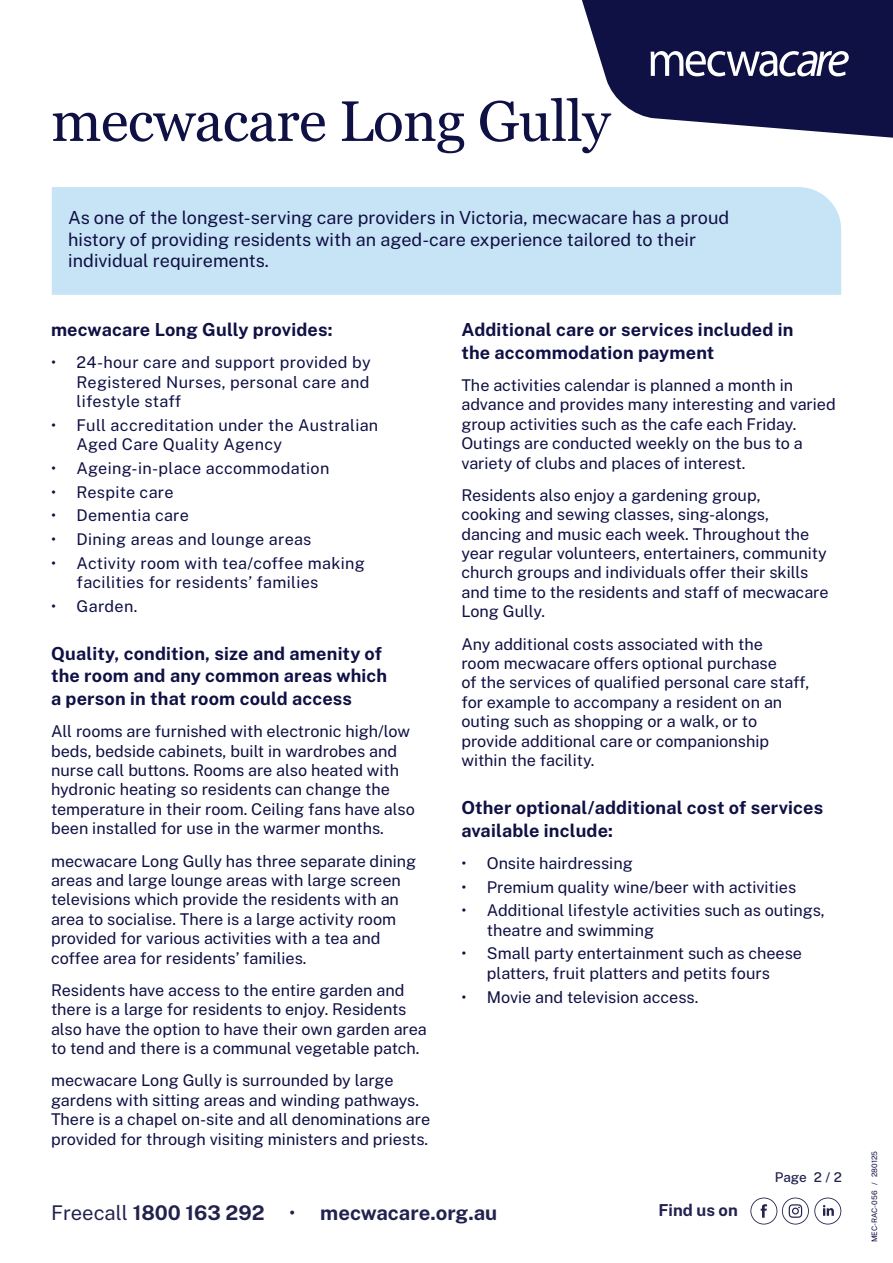
<style>
.page{position:relative;width:893px;height:1263px;background:#fff}
.page>*{position:absolute;margin:0;border:0;box-sizing:border-box;transform-origin:0 0}
.HEADING{font:57px "Georgia";letter-spacing:-.01em;color:#0f1044}
.t1{font:700 20.25px "Public Sans";color:#22224f}
.Sub_Heading{font:700 18px/22.5px "Public Sans";letter-spacing:.01em;color:#0f1044}
.BODY_COPY{font:18px/21.6px "Public Sans";color:#0f1044}
.BODY_COPY-2{font:700 18px "Public Sans";letter-spacing:.01em;color:#0f1044}
.t2{font:700 16.5px "Public Sans";color:#22224f}
.BODY_COPY-3{font:16.2px/19.5px "Public Sans";color:#0f1044}
.Body_Copy_Tabs{font:16.2px/19.5px "Public Sans";letter-spacing:.005em;color:#0f1044}
.Body_Copy_Tabs_-_last_dot_point{font:16.2px "Public Sans";color:#0f1044}
.t3{font:500 13.5px "Public Sans";color:#22224f}
.t4{font:7.5px "Public Sans";color:#0f1044}
.s1{font-weight:400}
</style>
<div class="page">
<svg style="left:582px;top:0;width:311px;height:138px"></svg>
<svg style="left:750px;top:1197px;width:91px;height:27px"></svg>
<div style="left:52px;top:187px;width:789px;height:108px;background:#c7e4f6"></div>
<p class="HEADING" style="left:51px;top:87px;width:561px">mecwacare Long Gully</p>
<p class="BODY_COPY" style="left:68px;top:206px;width:662px">As one of the longest-serving care providers in Victoria, mecwacare has a proud history of providing residents with an aged-care experience tailored to their individual requirements.</p>
<p class="BODY_COPY-2" style="left:51px;top:316px;width:283px">mecwacare Long Gully provides:</p>
<p class="Body_Copy_Tabs" style="left:77px;top:352px;width:296px;text-align:justify;text-indent:-26px">• 24-hour care and support provided by Registered Nurses, personal care and lifestyle staff</p>
<p class="Body_Copy_Tabs" style="left:77px;top:414px;width:303px;text-indent:-26px">• Full accreditation under the Australian<br>Aged Care Quality Agency</p>
<p class="Body_Copy_Tabs" style="left:51px;top:457px;width:280px">• Ageing-in-place accommodation</p>
<p class="Body_Copy_Tabs" style="left:51px;top:481px;width:124px">• Respite care</p>
<p class="Body_Copy_Tabs" style="left:51px;top:505px;width:139px">• Dementia care</p>
<p class="Body_Copy_Tabs" style="left:51px;top:529px;width:262px">• Dining areas and lounge areas</p>
<p class="Body_Copy_Tabs" style="left:77px;top:552px;width:290px;text-indent:-26px">• Activity room with tea/coffee making facilities for residents’ families</p>
<p class="Body_Copy_Tabs_-_last_dot_point" style="left:51px;top:595px;width:88px">• Garden.</p>
<p class="Sub_Heading" style="left:51px;top:641px;width:338px">Quality, condition, size and amenity of the room and any common areas which a person in that room could access</p>
<p class="BODY_COPY-3" style="left:51px;top:721px;width:365px">All rooms are furnished with electronic high/low beds, bedside cabinets, built in wardrobes and nurse call buttons. Rooms are also heated with hydronic heating so residents can change the temperature in their room. Ceiling fans have also been installed for use in the warmer months.</p>
<p class="BODY_COPY-3" style="left:51px;top:850px;width:367px">mecwacare Long Gully has three separate dining areas and large lounge areas with large screen televisions which provide the residents with an area to socialise. There is a large activity room provided for various activities with a tea and coffee area for residents’ families.</p>
<p class="BODY_COPY-3" style="left:51px;top:979px;width:377px">Residents have access to the entire garden and there is a large for residents to enjoy. Residents also have the option to have their own garden area to tend and there is a communal vegetable patch.</p>
<p class="BODY_COPY-3" style="left:51px;top:1070px;width:381px">mecwacare Long Gully is surrounded by large gardens with sitting areas and winding pathways.<br>There is a chapel on-site and all denominations are provided for through visiting ministers and priests.</p>
<p class="Sub_Heading" style="left:461px;top:317px;width:334px">Additional care or services included in the accommodation payment</p>
<p class="BODY_COPY-3" style="left:461px;top:374px;width:376px">The activities calendar is planned a month in advance and provides many interesting and varied group activities such as the cafe each Friday.<br>Outings are conducted weekly on the bus to a variety of clubs and places of interest.</p>
<p class="BODY_COPY-3" style="left:461px;top:484px;width:369px">Residents also enjoy a gardening group,<br>cooking and sewing classes, sing-alongs, dancing and music each week. Throughout the year regular volunteers, entertainers, community church groups and individuals offer their skills and time to the residents and staff of mecwacare Long Gully.</p>
<p class="BODY_COPY-3" style="left:461px;top:633px;width:349px">Any additional costs associated with the<br>room mecwacare offers optional purchase<br>of the services of qualified personal care staff, for example to accompany a resident on an outing such as shopping or a walk, or to provide additional care or companionship within the facility.</p>
<p class="Sub_Heading" style="left:461px;top:795px;width:363px">Other optional/additional cost of services available include:</p>
<p class="Body_Copy_Tabs" style="left:461px;top:852px;width:173px">• Onsite hairdressing</p>
<p class="Body_Copy_Tabs" style="left:461px;top:876px;width:336px">• Premium quality wine/beer with activities</p>
<p class="Body_Copy_Tabs" style="left:487px;top:900px;width:339px;text-indent:-26px">• Additional lifestyle activities such as outings, theatre and swimming</p>
<p class="Body_Copy_Tabs" style="left:461px;top:943px;width:342px;text-align:center">• Small party entertainment such as cheese platters, fruit platters and petits fours</p>
<p class="Body_Copy_Tabs_-_last_dot_point" style="left:461px;top:985px;width:239px">• Movie and television access.</p>
<p class="t3" style="left:775px;top:1168px;width:69px">Page 2 / 2</p>
<p class="t1" style="left:51px;top:1197px;width:448px"><span class="s1">Freecall</span> 1800 163 292 <span class="s1">•</span> mecwacare.org.au</p>
<p class="t2" style="left:658px;top:1198px;width:81px">Find us on</p>
<p class="t4" style="left:869px;top:1242px;width:93px;rotate:-90deg">MEC-RAC-056 / 280125</p>
</div>
